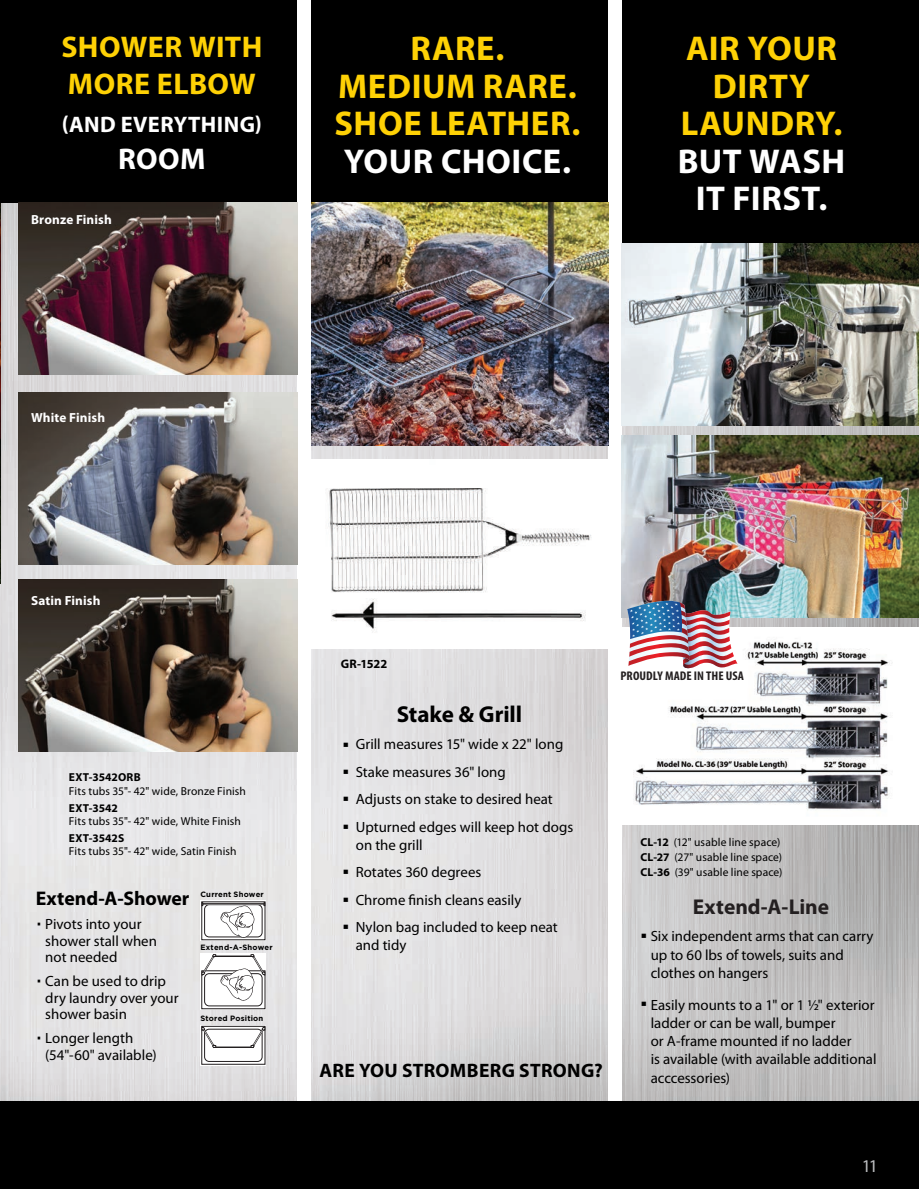
<style>
.page{position:relative;width:919px;height:1189px;background:#fff}
.page>*{position:absolute;margin:0;border:0;box-sizing:border-box;transform-origin:0 0}
.t1{font:700 34.5px/37.5px "Myriad Pro";letter-spacing:.02em;color:#fed105;text-align:center}
.t2{font:700 34.5px/37.5px "Myriad Pro";letter-spacing:.01em;color:#fff;text-align:center}
.t3{font:700 30px/37.5px "Myriad Pro";letter-spacing:.015em;color:#fed105}
.t4{font:700 30px "Myriad Pro";color:#fff}
.t5{font:700 23.1px "Myriad Pro";letter-spacing:-.005em;color:#000}
.t6{font:700 22.5px "Myriad Pro";letter-spacing:.02em;color:#fff}
.t7{font:700 21.45px "Myriad Pro";letter-spacing:-.005em;color:#231f20}
.t8{font:700 19.8px "Myriad Pro";letter-spacing:-.005em;color:#000}
.t9{font:700 19.5px "Myriad Pro";letter-spacing:.015em;color:#000}
.t10{font:18px "Myriad Pro";color:#bcbdc0}
.t11{font:14.85px/27.5px "Myriad Pro";color:#000}
.t12{font:700 13.2px "Myriad Pro";letter-spacing:.01em;color:#fff}
.t13{font:700 condensed 12.6px "Myriad Pro";letter-spacing:.005em;color:#231f20;scale:1.06 1}
.t14{font:700 12.3px "Myriad Pro";letter-spacing:-.005em;color:#000}
.t15{font:11.55px/14.9px "Myriad Pro";letter-spacing:.005em;color:#000}
.t16{font:700 11.55px "Myriad Pro";letter-spacing:.015em;color:#000}
.t17{font:700 7.65px "Gotham";letter-spacing:.03em;color:#000}
.s1{font-family:"Gotham";font-size:26.4px}
.s2{font-family:"Gotham";font-weight:700;font-size:26.4px}
.s3{font-weight:700}
</style>
<div class="page">
<img style="left:1px;top:203px;width:918px;height:898px">
<div style="left:0;top:1101px;width:919px;height:88px;background:#000"></div>
<img style="left:0;top:583px;width:1px;height:518px">
<div style="left:0;top:0;width:297px;height:203px;background:#000"></div>
<div style="left:311px;top:0;width:297px;height:203px;background:#000"></div>
<div style="left:621px;top:0;width:298px;height:243px;background:#000"></div>
<div style="left:297px;top:0;width:14px;height:1101px;background:#fff"></div>
<div style="left:608px;top:0;width:13px;height:1101px;background:#fff"></div>
<img style="left:0;top:203px;width:1px;height:380px">
<img style="left:311px;top:203px;width:297px;height:242px">
<img style="left:311px;top:459px;width:297px;height:189px">
<img style="left:18px;top:203px;width:279px;height:171px">
<img style="left:18px;top:579px;width:279px;height:172px">
<img style="left:18px;top:393px;width:279px;height:171px">
<svg style="left:200px;top:900px;width:66px;height:41px"></svg>
<div style="left:204px;top:904px;width:58px;height:33px;border:1px solid #231f20;border-radius:5px"></div>
<hr style="left:203px;top:903px;width:61px;height:2px;background:#231f20">
<hr style="left:203px;top:904px;width:61px;height:1px;background:#fff">
<svg style="left:220px;top:903px;width:35px;height:35px"></svg>
<svg style="left:200px;top:954px;width:66px;height:56px"></svg>
<div style="left:201px;top:970px;width:64px;height:39px;border:1px solid #231f20"></div>
<div style="left:204px;top:973px;width:58px;height:33px;border:1px solid #231f20;border-radius:5px"></div>
<svg style="left:201px;top:954px;width:64px;height:47px"></svg>
<div style="left:200px;top:1025px;width:66px;height:40px;background:#fff"></div>
<div style="left:201px;top:1026px;width:64px;height:38px;border:1px solid #231f20"></div>
<div style="left:204px;top:1029px;width:58px;height:32px;border:1px solid #231f20;border-radius:5px"></div>
<hr style="left:214px;top:1045px;width:39px;height:2px;background:#231f20">
<hr style="left:214px;top:1046px;width:37px;height:1px;background:#fff">
<svg style="left:251px;top:1026px;width:14px;height:23px"></svg>
<svg style="left:201px;top:1026px;width:15px;height:22px"></svg>
<img style="left:621px;top:243px;width:298px;height:182px">
<div style="left:612px;top:627px;width:307px;height:197px;background:#fff"></div>
<img style="left:633px;top:641px;width:260px;height:169px">
<img style="left:621px;top:436px;width:298px;height:182px">
<img style="left:627px;top:601px;width:110px;height:68px">
<h2 class="t3" style="left:61px;top:28px;width:202px">SHOWER WITH<br>MORE ELBOW</h2>
<h3 class="t6" style="left:62px;top:111px;width:202px">(AND EVERYTHING)</h3>
<h2 class="t4" style="left:118px;top:142px;width:89px">ROOM</h2>
<p class="t12" style="left:31px;top:212px;width:82px">Bronze Finish</p>
<h1 class="t1" style="left:334px;top:30px;width:247px">RARE.<br>MEDIUM RARE.<br>SHOE LEATHER.</h1>
<h1 class="t2" style="left:344px;top:143px;width:229px">YOUR CHOICE.</h1>
<h1 class="t1" style="left:681px;top:30px;width:163px">AIR YOUR<br>DIRTY<br>LAUNDRY.</h1>
<h1 class="t2" style="left:677px;top:143px;width:169px">BUT WASH<br>IT FIRST.</h1>
<p class="t12" style="left:31px;top:410px;width:75px">White Finish</p>
<p class="t12" style="left:31px;top:594px;width:71px">Satin Finish</p>
<p class="t16" style="left:69px;top:771px;width:73px">EXT-3542ORB</p>
<p class="t15" style="left:69px;top:783px;width:179px">Fits tubs 35"- 42" wide, Bronze Finish</p>
<p class="t16" style="left:69px;top:801px;width:51px">EXT-3542</p>
<p class="t15" style="left:69px;top:814px;width:173px">Fits tubs 35"- 42" wide, White Finish</p>
<p class="t16" style="left:69px;top:831px;width:57px">EXT-3542S</p>
<p class="t15" style="left:69px;top:844px;width:169px">Fits tubs 35"- 42" wide, Satin Finish</p>
<h3 class="t8" style="left:36px;top:887px;width:155px">Extend-A-Shower</h3>
<p class="t11" style="left:45px;top:916px;width:113px;line-height:16.5px;text-indent:-10px"><span class="s1">·</span> Pivots into your shower stall when not needed</p>
<p class="t11" style="left:45px;top:973px;width:135px;line-height:16.5px;text-indent:-10px"><span class="s1">·</span> Can be used to drip dry laundry over your shower basin</p>
<p class="t11" style="left:45px;top:1030px;width:113px;line-height:16.5px;text-indent:-10px"><span class="s1">·</span> Longer length (54"-60" available)</p>
<p class="t17" style="left:200px;top:889px;width:65px">Current Shower</p>
<p class="t17" style="left:200px;top:942px;width:74px">Extend-A-Shower</p>
<p class="t17" style="left:200px;top:1014px;width:64px">Stored Position</p>
<p class="t14" style="left:341px;top:656px;width:48px">GR-1522</p>
<h3 class="t5" style="left:397px;top:701px;width:127px">Stake &amp; Grill</h3>
<p class="t11" style="left:342px;top:731px;width:232px"><span class="s2">·</span> Grill measures 15" wide x 22" long <span class="s2">·</span> Stake measures 36" long<br><span class="s2">·</span> Adjusts on stake to desired heat<br><span class="s2">·</span> Upturned edges will keep hot dogs</p>
<p class="t11" style="left:342px;top:831px;width:217px;text-indent:13px">on the grill<br><span class="s2">·</span> Rotates 360 degrees<br><span class="s2">·</span> Chrome finish cleans easily<br><span class="s2">·</span> Nylon bag included to keep neat</p>
<p class="t11" style="left:356px;top:932px;width:52px">and tidy</p>
<h3 class="t9" style="left:319px;top:1059px;width:285px">ARE YOU STROMBERG STRONG?</h3>
<p class="t13" style="left:620px;top:668px;width:118px">PROUDLY MADE IN THE USA</p>
<p class="t15" style="left:640px;top:835px;width:143px"><span class="s3">CL-12</span> (12" usable line space)<br><span class="s3">CL-27</span> (27" usable line space)<br><span class="s3">CL-36</span> (39" usable line space)</p>
<h3 class="t7" style="left:693px;top:895px;width:138px">Extend-A-Line</h3>
<p class="t11" style="left:651px;top:927px;width:224px;line-height:18.1px;text-indent:-11px"><span class="s2">·</span> Six independent arms that can carry up to 60 lbs of towels, suits and clothes on hangers</p>
<p class="t11" style="left:651px;top:996px;width:227px;line-height:18.1px;text-indent:-11px"><span class="s2">·</span> Easily mounts to a 1" or 1 ½" exterior ladder or can be wall, bumper<br>or A-frame mounted if no ladder<br>is available (with available additional acccessories)</p>
<p class="t10" style="left:861px;top:1156px;width:18px">11</p>
</div>
